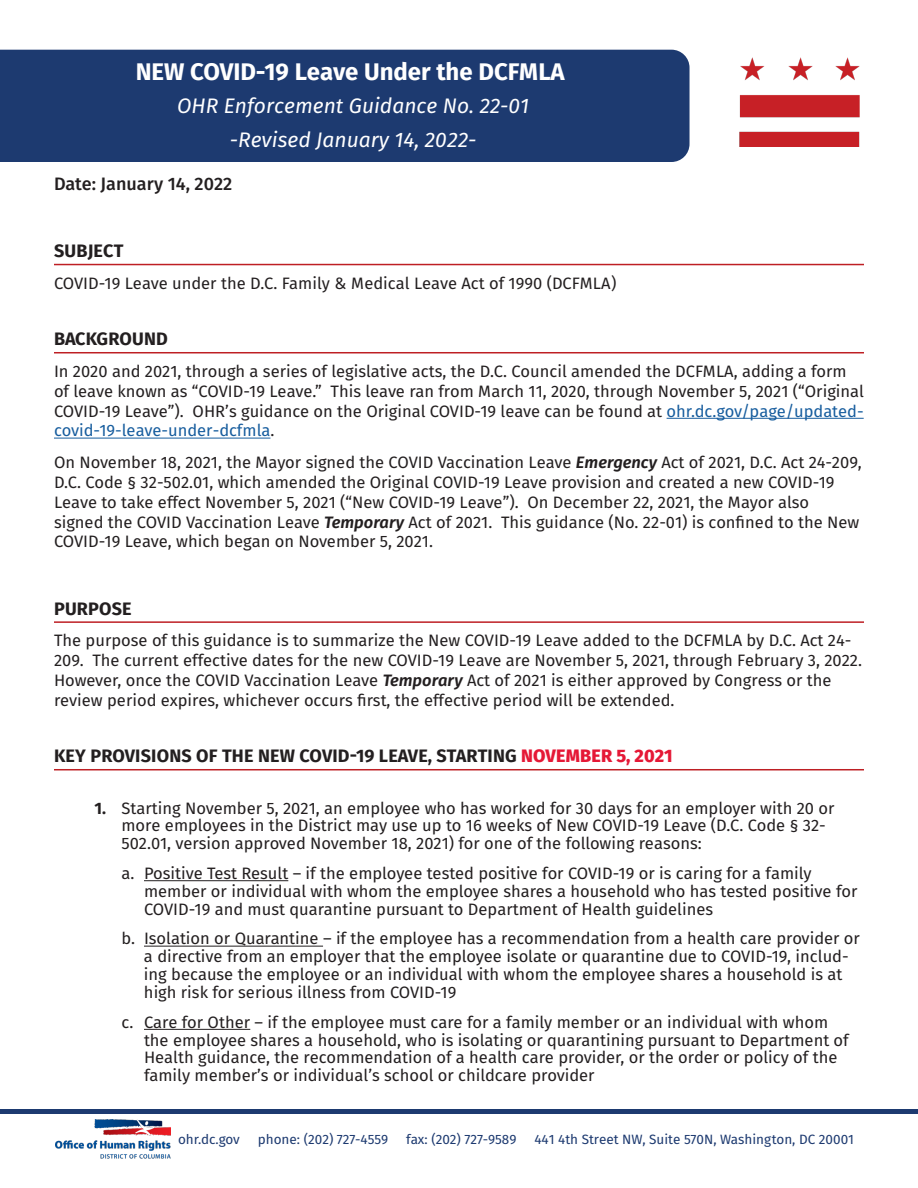
<style>
.page{position:relative;width:918px;height:1188px;background:#fff}
.page>*{position:absolute;margin:0;border:0;box-sizing:border-box;transform-origin:0 0}
.t1{font:700 24px "Fira Sans";color:#fff}
.t2{font:italic 21px/34.2px "Fira Sans";color:#fff;text-align:center}
.Header_wRuler{font:700 18px "Fira Sans";letter-spacing:.01em;color:#231f20}
.t3{font:500 18px "Fira Sans";color:#231f20}
.t4{font:16.5px/19.8px "Fira Sans";color:#231f20}
.t5{font:13.5px "Fira Sans";color:#1d3a70}
.s1{font-family:"Calibri";font-size:22.2px}
.s2{color:#175d9e}
.s3{font-weight:600;font-style:italic}
.s4{font-weight:800;color:#e51836}
.s5{font-weight:700}
</style>
<div class="page">
<img style="left:55px;top:1119px;width:115px;height:40px">
<hr style="left:0;top:1109px;width:918px;height:4px;background:#1d3a70">
<div style="left:0;top:50px;width:690px;height:112px;background:#1d3a70"></div>
<img style="left:739px;top:57px;width:121px;height:90px">
<hr style="left:54px;top:264px;width:810px;height:1px;background:#be1f24">
<hr style="left:54px;top:352px;width:810px;height:1px;background:#be1f24">
<hr style="left:667px;top:418px;width:197px;height:1px;background:#175d9e">
<hr style="left:54px;top:438px;width:216px;height:1px;background:#175d9e">
<hr style="left:54px;top:621px;width:810px;height:2px;background:#be1f24">
<hr style="left:54px;top:769px;width:810px;height:1px;background:#be1f24">
<hr style="left:144px;top:880px;width:144px;height:1px;background:#231f20">
<hr style="left:144px;top:946px;width:179px;height:1px;background:#231f20">
<hr style="left:144px;top:1029px;width:106px;height:1px;background:#231f20">
<p class="t1" style="left:136px;top:54px;width:431px">NEW COVID-19 Leave Under the DCFMLA</p>
<p class="t2" style="left:177px;top:88px;width:353px">OHR Enforcement Guidance No. 22-01 -Revised January 14, 20<span class="s1">2</span>2-</p>
<p class="t3" style="left:54px;top:172px;width:180px">Date: January 14, 2022</p>
<p class="Header_wRuler" style="left:54px;top:238px;width:71px">SUBJECT</p>
<p class="t4" style="left:54px;top:273px;width:564px">COVID-19 Leave under the D.C. Family &amp; Medical Leave Act of 1990 (DCFMLA)</p>
<p class="Header_wRuler" style="left:54px;top:326px;width:115px">BACKGROUND</p>
<p class="t4" style="left:54px;top:361px;width:812px">In 2020 and 2021, through a series of legislative acts, the D.C. Council amended the DCFMLA, adding a form of leave known as “COVID-19 Leave.” This leave ran from March 11, 2020, through November 5, 2021 (“Original COVID-19 Leave”). OHR’s guidance on the Original COVID-19 leave can be found at <span class="s2">ohr.dc.gov/page/updated&shy;covid-19-leave-under-dcfmla</span>.</p>
<p class="t4" style="left:54px;top:453px;width:809px">On November 18, 2021, the Mayor signed the COVID Vaccination Leave <span class="s3">Emergency</span> Act of 2021, D.C. Act 24-209, D.C. Code § 32-502.01, which amended the Original COVID-19 Leave provision and created a new COVID-19<br>Leave to take effect November 5, 2021 (“New COVID-19 Leave”). On December 22, 2021, the Mayor also signed the COVID Vaccination Leave <span class="s3">Temporary</span> Act of 2021. This guidance (No. 22-01) is confined to the New COVID-19 Leave, which began on November 5, 2021.</p>
<p class="Header_wRuler" style="left:54px;top:596px;width:79px">PURPOSE</p>
<p class="t4" style="left:54px;top:631px;width:810px">The purpose of this guidance is to summarize the New COVID-19 Leave added to the DCFMLA by D.C. Act 24- 209. The current effective dates for the new COVID-19 Leave are November 5, 2021, through February 3, 2022.<br>However, once the COVID Vaccination Leave <span class="s3">Temporary</span> Act of 2021 is either approved by Congress or the review period expires, whichever occurs first, the effective period will be extended.</p>
<p class="Header_wRuler" style="left:54px;top:743px;width:620px">KEY PROVISIONS OF THE NEW COVID-19 LEAVE, STARTING <span class="s4">NOVEMBER 5, 2021</span></p>
<p class="t4" style="left:122px;top:799px;width:714px;line-height:17.9px;text-indent:-27px"><span class="s5">1.</span> Starting November 5, 2021, an employee who has worked for 30 days for an employer with 20 or more employees in the District may use up to 16 weeks of New COVID-19 Leave (D.C. Code § 32-<br>502.01, version approved November 18, 2021) for one of the following reasons:</p>
<p class="t4" style="left:144px;top:864px;width:715px;line-height:17.9px;text-indent:-22px">a. Positive Test Result – if the employee tested positive for COVID-19 or is caring for a family member or individual with whom the employee shares a household who has tested positive for<br>COVID-19 and must quarantine pursuant to Department of Health guidelines</p>
<p class="t4" style="left:144px;top:930px;width:717px;line-height:17.9px;text-indent:-23px">b. Isolation or Quarantine – if the employee has a recommendation from a health care provider or a directive from an employer that the employee isolate or quarantine due to COVID-19, includ&shy;ing because the employee or an individual with whom the employee shares a household is at high risk for serious illness from COVID-19</p>
<p class="t4" style="left:144px;top:1013px;width:706px;line-height:17.9px;text-indent:-22px">c. Care for Other – if the employee must care for a family member or an individual with whom the employee shares a household, who is isolating or quarantining pursuant to Department of Health guidance, the recommendation of a health care provider, or the order or policy of the family member’s or individual’s school or childcare provider</p>
<p class="t5" style="left:178px;top:1129px;width:63px">ohr.dc.gov</p>
<p class="t5" style="left:258px;top:1129px;width:132px">phone: (202) 727-4559</p>
<p class="t5" style="left:406px;top:1129px;width:112px">fax: (202) 727-9589</p>
<p class="t5" style="left:534px;top:1129px;width:321px">441 4th Street NW, Suite 570N, Washington, DC 20001</p>
</div>
